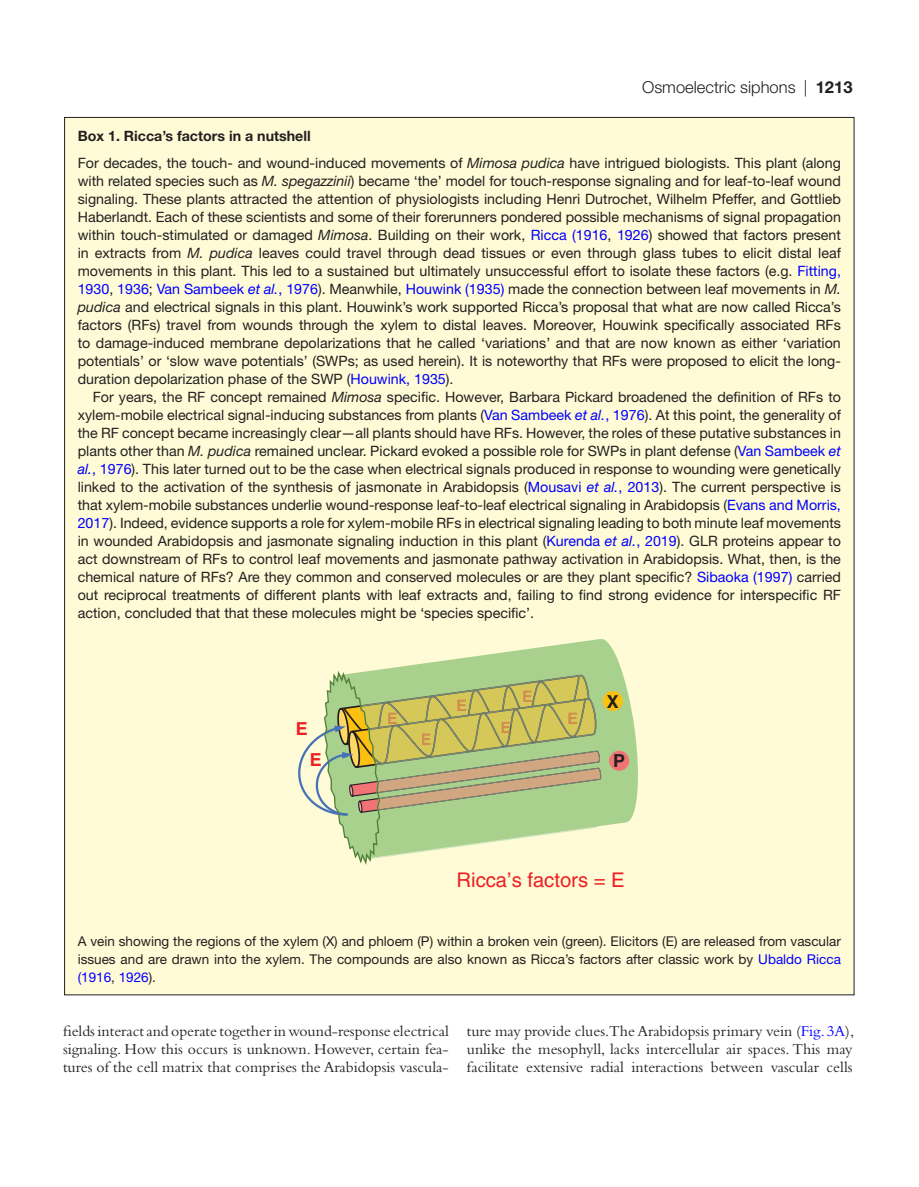
<style>
.page{position:relative;width:919px;height:1187px;background:#fff}
.page>*{position:absolute;margin:0;border:0;box-sizing:border-box;transform-origin:0 0}
.t1{font:20.25px "Helvetica";color:#ee1f23}
.t2{font:700 17.85px "Helvetica";color:#ee1f23}
.t3{font:700 17.85px "Helvetica";color:#231f20}
.t4{font:300 16.5px "Helvetica Neue LT Std";color:#231f20}
.t5{font:15.75px/18px "Bembo Std";color:#231f20;text-align:justify}
.t6{font:700 15.75px "Helvetica";color:#d18c4f}
.t7{font:14.25px/18px "Helvetica Neue LT Std";color:#231f20;text-align:justify}
.t8{font:13.5px/18px "Helvetica Neue LT Std";color:#231f20;text-align:justify}
.s1{font-weight:700}
.s2{font-style:italic}
.s3{color:#00f}
.s4{font-style:italic;color:#00f}
</style>
<div class="page">
<div style="left:65px;top:117px;width:789px;height:877px;background:#fffbd6"></div>
<svg style="left:565px;top:639px;width:73px;height:187px;fill:#a8d18d"></svg>
<svg style="left:392px;top:644px;width:213px;height:182px;fill:#a9d18d"></svg>
<div style="left:602px;top:691px;width:21px;height:20px;background:#fcc011;border-radius:50%"></div>
<div style="left:609px;top:750px;width:20px;height:20px;background:#f27376;border-radius:50%"></div>
<svg style="left:298px;top:668px;width:303px;height:197px"></svg>
<p class="t4" style="left:642px;top:77px;width:212px">Osmoelectric siphons | <span class="s1">1213</span></p>
<p class="t7" style="left:78px;top:122px;width:764px;line-height:27px"><span class="s1">Box 1. Ricca’s factors in a nutshell<br></span>For decades, the touch- and wound-induced movements of <span class="s2">Mimosa pudica</span> have intrigued biologists. This plant (along</p>
<p class="t7" style="left:78px;top:171px;width:764px">with related species such as <span class="s2">M. spegazzinii</span>) became ‘the’ model for touch-response signaling and for leaf-to-leaf wound signaling. These plants attracted the attention of physiologists including Henri Dutrochet, Wilhelm Pfeffer, and Gottlieb Haberlandt. Each of these scientists and some of their forerunners pondered possible mechanisms of signal propagation within touch-stimulated or damaged <span class="s2">Mimosa</span>. Building on their work, <span class="s3">Ricca (1916</span>, <span class="s3">1926</span>) showed that factors present in extracts from <span class="s2">M. pudica</span> leaves could travel through dead tissues or even through glass tubes to elicit distal leaf movements in this plant. This led to a sustained but ultimately unsuccessful effort to isolate these factors (e.g. <span class="s3">Fitting, 1930</span>, <span class="s3">1936</span>; <span class="s3">Van Sambeek</span> <span class="s4">et al.</span><span class="s3">, 1976</span>). Meanwhile, <span class="s3">Houwink (1935)</span> made the connection between leaf movements in <span class="s2">M. pudica</span> and electrical signals in this plant. Houwink’s work supported Ricca’s proposal that what are now called Ricca’s factors (RFs) travel from wounds through the xylem to distal leaves. Moreover, Houwink specifically associated RFs to damage-induced membrane depolarizations that he called ‘variations’ and that are now known as either ‘variation potentials’ or ‘slow wave potentials’ (SWPs; as used herein). It is noteworthy that RFs were proposed to elicit the long&shy;duration depolarization phase of the SWP (<span class="s3">Houwink, 1935</span>).</p>
<p class="t7" style="left:78px;top:387px;width:764px;text-indent:15px">For years, the RF concept remained <span class="s2">Mimosa</span> specific. However, Barbara Pickard broadened the definition of RFs to xylem-mobile electrical signal-inducing substances from plants (<span class="s3">Van Sambeek</span> <span class="s4">et al.</span><span class="s3">, 1976</span>). At this point, the generality of the RF concept became increasingly clear—all plants should have RFs. However, the roles of these putative substances in plants other than <span class="s2">M. pudica</span> remained unclear. Pickard evoked a possible role for SWPs in plant defense (<span class="s3">Van Sambeek</span> <span class="s4">et al.</span><span class="s3">, 1976</span>). This later turned out to be the case when electrical signals produced in response to wounding were genetically linked to the activation of the synthesis of jasmonate in Arabidopsis (<span class="s3">Mousavi</span> <span class="s4">et al.</span><span class="s3">, 2013</span>). The current perspective is that xylem-mobile substances underlie wound-response leaf-to-leaf electrical signaling in Arabidopsis (<span class="s3">Evans and Morris, 2017</span>). Indeed, evidence supports a role for xylem-mobile RFs in electrical signaling leading to both minute leaf movements in wounded Arabidopsis and jasmonate signaling induction in this plant (<span class="s3">Kurenda</span> <span class="s4">et al.</span><span class="s3">, 2019</span>). GLR proteins appear to act downstream of RFs to control leaf movements and jasmonate pathway activation in Arabidopsis. What, then, is the chemical nature of RFs? Are they common and conserved molecules or are they plant specific? <span class="s3">Sibaoka (1997)</span> carried out reciprocal treatments of different plants with leaf extracts and, failing to find strong evidence for interspecific RF action, concluded that that these molecules might be ‘species specific’.</p>
<p class="t2" style="left:296px;top:717px;width:13px">E</p>
<p class="t2" style="left:310px;top:749px;width:13px">E</p>
<p class="t6" style="left:387px;top:708px;width:12px">E</p>
<p class="t6" style="left:421px;top:730px;width:12px">E</p>
<p class="t6" style="left:456px;top:695px;width:12px">E</p>
<p class="t6" style="left:500px;top:718px;width:12px">E</p>
<p class="t6" style="left:522px;top:686px;width:12px">E</p>
<p class="t3" style="left:607px;top:690px;width:13px">X</p>
<p class="t6" style="left:567px;top:708px;width:12px">E</p>
<p class="t3" style="left:613px;top:750px;width:13px">P</p>
<h1 class="t1" style="left:456px;top:868px;width:169px">Ricca’s factors = E</h1>
<p class="t8" style="left:78px;top:931px;width:764px">A vein showing the regions of the xylem (X) and phloem (P) within a broken vein (green). Elicitors (E) are released from vascular issues and are drawn into the xylem. The compounds are also known as Ricca’s factors after classic work by <span class="s3">Ubaldo Ricca (1916</span>, <span class="s3">1926</span>).</p>
<p class="t5" style="left:63px;top:1021px;width:387px">fields interact and operate together in wound-response electrical signaling. How this occurs is unknown. However, certain fea&shy;tures of the cell matrix that comprises the Arabidopsis vascula-</p>
<p class="t5" style="left:466px;top:1021px;width:389px">ture may provide clues.The Arabidopsis primary vein (<span class="s3">Fig. 3A</span>), unlike the mesophyll, lacks intercellular air spaces. This may facilitate extensive radial interactions between vascular cells</p>
</div>
